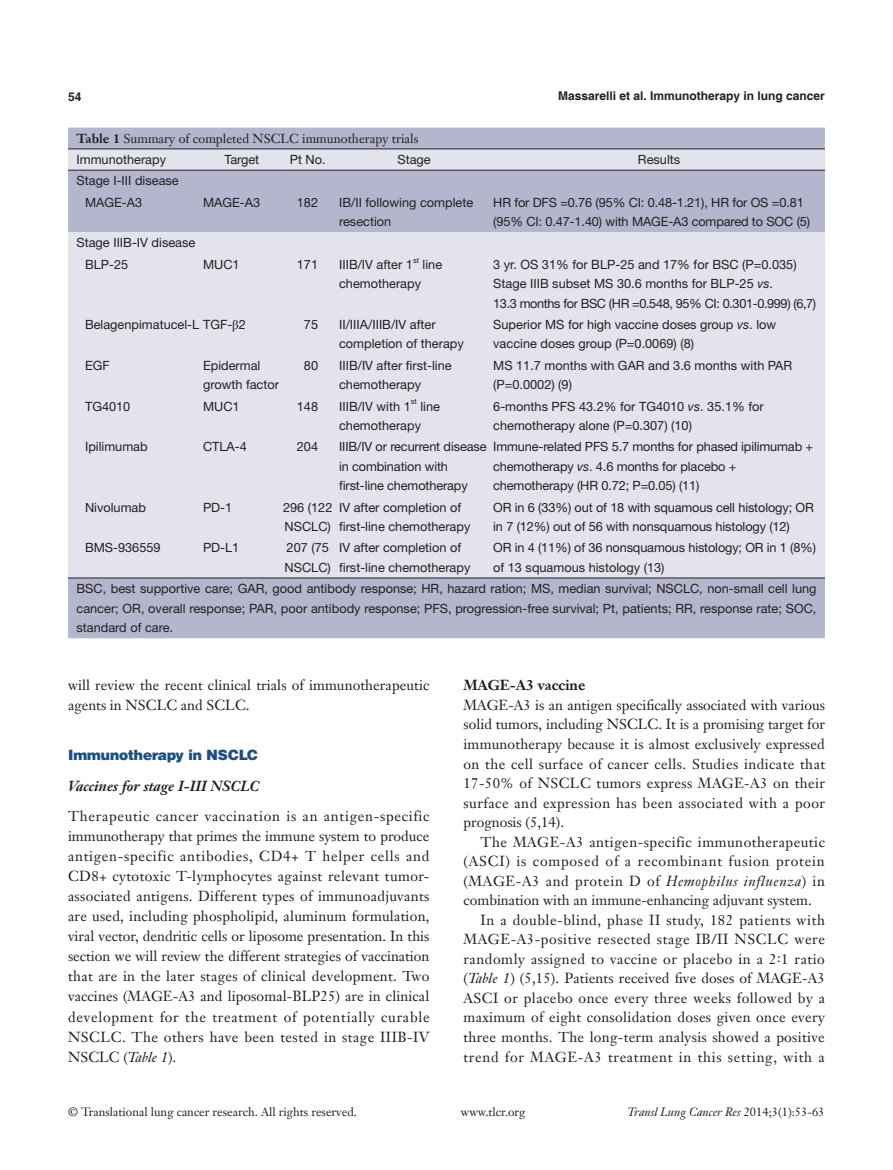
<style>
.page{position:relative;width:893px;height:1170px;background:#fff}
.page>*{position:absolute;margin:0;border:0;box-sizing:border-box;transform-origin:0 0}
.t1{font:14.25px/20.1px "Janson Text LT";letter-spacing:.035em;color:#231f20;text-align:justify}
.t2{font:14.25px/20.1px "Janson Text LT";letter-spacing:.005em;color:#231f20}
.t3{font:14.25px "Janson Text LT";letter-spacing:.01em;color:#231f20}
.t4{font:14.25px "Janson Text LT";color:#231f20}
.t5{font:14.25px "Janson Text LT";letter-spacing:.055em;color:#231f20}
.t6{font:italic 700 14.25px "Janson Text LT";color:#231f20}
.t7{font:900 14.25px "Helvetica";color:#1c5085}
.t8{font:700 14.25px "Janson Text LT";color:#231f20}
.t9{font:12.75px/19.5px "Helvetica Neue LT Pro";color:#231f20}
.t10{font:12.75px "Janson Text LT";color:#231f20}
.t11{font:12px "Janson Text LT";color:#231f20}
.t12{font:700 12px "Helvetica";color:#231f20}
.t13{font:italic 12px "Janson Text LT";color:#231f20}
.t14{font:7.5px "Helvetica Neue LT Pro";color:#231f20}
.s1{font-weight:700}
.s2{font-style:italic}
.s3{font-family:"Times New Roman"}
.s4{font-style:normal}
</style>
<div class="page">
<div style="left:68px;top:128px;width:757px;height:510px;background:#b3b6cd"></div>
<svg style="left:68px;top:149px;width:757px;height:428px;background:#dadce7"></svg>
<hr style="left:68px;top:148px;width:135px;height:1px;background:#231f20">
<hr style="left:203px;top:148px;width:78px;height:1px;background:#231f20">
<hr style="left:281px;top:148px;width:54px;height:1px;background:#231f20">
<hr style="left:335px;top:148px;width:158px;height:1px;background:#231f20">
<hr style="left:493px;top:148px;width:332px;height:1px;background:#231f20">
<hr style="left:68px;top:170px;width:135px;height:1px;background:#231f20">
<hr style="left:203px;top:170px;width:78px;height:1px;background:#231f20">
<hr style="left:281px;top:170px;width:54px;height:1px;background:#231f20">
<hr style="left:335px;top:170px;width:158px;height:1px;background:#231f20">
<hr style="left:493px;top:170px;width:332px;height:1px;background:#231f20">
<hr style="left:68px;top:577px;width:135px;height:1px;background:#231f20">
<hr style="left:203px;top:577px;width:78px;height:1px;background:#231f20">
<hr style="left:281px;top:577px;width:54px;height:1px;background:#231f20">
<hr style="left:335px;top:577px;width:158px;height:1px;background:#231f20">
<hr style="left:493px;top:577px;width:332px;height:1px;background:#231f20">
<p class="t12" style="left:68px;top:89px;width:15px">54</p>
<p class="t12" style="left:558px;top:88px;width:268px">Massarelli et al. Immunotherapy in lung cancer</p>
<p class="t10" style="left:77px;top:130px;width:343px"><span class="s1">Table 1</span> Summary of completed NSCLC immunotherapy trials</p>
<p class="t9" style="left:77px;top:149px;width:91px">Immunotherapy</p>
<p class="t9" style="left:224px;top:149px;width:36px">Target</p>
<p class="t9" style="left:290px;top:149px;width:37px">Pt No.</p>
<p class="t9" style="left:397px;top:149px;width:35px">Stage</p>
<p class="t9" style="left:638px;top:149px;width:44px">Results</p>
<p class="t9" style="left:85px;top:170px;width:95px;line-height:21.3px;text-indent:-9px">Stage I-III disease<br>MAGE-A3</p>
<p class="t9" style="left:203px;top:192px;width:59px">MAGE-A3</p>
<p class="t9" style="left:297px;top:192px;width:23px">182</p>
<p class="t9" style="left:339px;top:192px;width:136px">IB/II following complete resection</p>
<p class="t9" style="left:493px;top:192px;width:318px">HR for DFS =0.76 (95% CI: 0.48-1.21), HR for OS =0.81 (95% CI: 0.47-1.40) with MAGE-A3 compared to SOC (5)</p>
<p class="t9" style="left:85px;top:232px;width:112px;line-height:21.3px;text-indent:-9px">Stage IIIB-IV disease<br>BLP-25</p>
<p class="t9" style="left:203px;top:254px;width:38px">MUC1</p>
<p class="t9" style="left:297px;top:254px;width:23px">171</p>
<p class="t9" style="left:339px;top:254px;width:75px">IIIB/IV after 1</p>
<p class="t14" style="left:413px;top:255px;width:8px">st</p>
<p class="t9" style="left:423px;top:254px;width:21px">line</p>
<p class="t9" style="left:339px;top:273px;width:83px">chemotherapy</p>
<p class="t9" style="left:493px;top:254px;width:324px">3 yr. OS 31% for BLP-25 and 17% for BSC (P=0.035)<br>Stage IIIB subset MS 30.6 months for BLP-25 <span class="s2">vs</span>.<br>13.3 months for BSC (HR =0.548, 95% CI: 0.301-0.999) (6,7)</p>
<p class="t9" style="left:85px;top:314px;width:162px">Belagenpimatucel-L TGF-<span class="s3">β</span>2</p>
<p class="t9" style="left:304px;top:314px;width:16px">75</p>
<p class="t9" style="left:339px;top:314px;width:126px">II/IIIA/IIIB/IV after completion of therapy</p>
<p class="t9" style="left:493px;top:314px;width:284px">Superior MS for high vaccine doses group <span class="s2">vs</span>. low vaccine doses group (P=0.0069) (8)</p>
<p class="t9" style="left:85px;top:355px;width:26px">EGF</p>
<p class="t9" style="left:203px;top:355px;width:78px">Epidermal growth factor</p>
<p class="t9" style="left:304px;top:355px;width:16px">80</p>
<p class="t9" style="left:339px;top:355px;width:114px">IIIB/IV after first-line chemotherapy</p>
<p class="t9" style="left:493px;top:355px;width:301px">MS 11.7 months with GAR and 3.6 months with PAR (P=0.0002) (9)</p>
<p class="t9" style="left:85px;top:396px;width:47px">TG4010</p>
<p class="t9" style="left:203px;top:396px;width:38px">MUC1</p>
<p class="t9" style="left:297px;top:396px;width:23px">148</p>
<p class="t9" style="left:339px;top:396px;width:73px">IIIB/IV with 1</p>
<p class="t14" style="left:411px;top:397px;width:8px">st</p>
<p class="t9" style="left:339px;top:396px;width:102px;text-indent:81px">line chemotherapy</p>
<p class="t9" style="left:493px;top:396px;width:272px">6-months PFS 43.2% for TG4010 <span class="s2">vs</span>. 35.1% for chemotherapy alone (P=0.307) (10)</p>
<p class="t9" style="left:85px;top:436px;width:64px">Ipilimumab</p>
<p class="t9" style="left:203px;top:436px;width:45px">CTLA-4</p>
<p class="t9" style="left:297px;top:436px;width:23px">204</p>
<p class="t9" style="left:339px;top:436px;width:149px">IIIB/IV or recurrent disease in combination with first-line chemotherapy</p>
<p class="t9" style="left:493px;top:436px;width:321px">Immune-related PFS 5.7 months for phased ipilimumab + chemotherapy <span class="s2">vs</span>. 4.6 months for placebo + chemotherapy (HR 0.72; P=0.05) (11)</p>
<p class="t9" style="left:85px;top:497px;width:62px">Nivolumab</p>
<p class="t9" style="left:203px;top:497px;width:31px">PD-1</p>
<p class="t9" style="left:283px;top:497px;width:51px">296 (122<br>NSCLC)</p>
<p class="t9" style="left:339px;top:497px;width:133px">IV after completion of first-line chemotherapy</p>
<p class="t9" style="left:493px;top:497px;width:322px">OR in 6 (33%) out of 18 with squamous cell histology; OR in 7 (12%) out of 56 with nonsquamous histology (12)</p>
<p class="t9" style="left:85px;top:537px;width:77px">BMS-936559</p>
<p class="t9" style="left:203px;top:537px;width:38px">PD-L1</p>
<p class="t9" style="left:285px;top:537px;width:48px">207 (75<br>NSCLC)</p>
<p class="t9" style="left:339px;top:537px;width:133px">IV after completion of first-line chemotherapy</p>
<p class="t9" style="left:493px;top:537px;width:324px">OR in 4 (11%) of 36 nonsquamous histology; OR in 1 (8%) of 13 squamous histology (13)</p>
<p class="t9" style="left:77px;top:578px;width:741px;text-align:justify">BSC, best supportive care; GAR, good antibody response; HR, hazard ration; MS, median survival; NSCLC, non-small cell lung cancer; OR, overall response; PAR, poor antibody response; PFS, progression-free survival; Pt, patients; RR, response rate; SOC, standard of care.</p>
<p class="t2" style="left:68px;top:675px;width:363px">will review the recent clinical trials of immunotherapeutic agents in NSCLC and SCLC.</p>
<p class="t7" style="left:68px;top:746px;width:191px">Immunotherapy in NSCLC</p>
<p class="t6" style="left:68px;top:776px;width:193px">Vaccines for stage I-III NSCLC</p>
<p class="t1" style="left:68px;top:805px;width:363px">Therapeutic cancer vaccination is an antigen-specific immunotherapy that primes the immune system to produce antigen-specific antibodies, CD4+ T helper cells and CD8+ cytotoxic T-lymphocytes against relevant tumor&shy;associated antigens. Different types of immunoadjuvants are used, including phospholipid, aluminum formulation, viral vector, dendritic cells or liposome presentation. In this section we will review the different strategies of vaccination that are in the later stages of clinical development. Two vaccines (MAGE-A3 and liposomal-BLP25) are in clinical development for the treatment of potentially curable NSCLC. The others have been tested in stage IIIB-IV NSCLC (<span class="s2">Table 1</span>).</p>
<p class="t8" style="left:463px;top:676px;width:123px">MAGE-A3 vaccine</p>
<p class="t1" style="left:463px;top:695px;width:363px;line-height:19.5px">MAGE-A3 is an antigen specifically associated with various solid tumors, including NSCLC. It is a promising target for immunotherapy because it is almost exclusively expressed on the cell surface of cancer cells. Studies indicate that 17-50% of NSCLC tumors express MAGE-A3 on their surface and expression has been associated with a poor prognosis (5,14).</p>
<p class="t1" style="left:480px;top:831px;width:346px">The MAGE-A3 antigen-specific immunotherapeutic</p>
<p class="t5" style="left:463px;top:852px;width:363px">(ASCI) is composed of a recombinant fusion protein</p>
<p class="t1" style="left:463px;top:870px;width:363px">(MAGE-A3 and protein D of <span class="s2">Hemophilus influenza</span>) in</p>
<p class="t4" style="left:463px;top:891px;width:350px">combination with an immune-enhancing adjuvant system.</p>
<p class="t1" style="left:480px;top:909px;width:346px">In a double-blind, phase II study, 182 patients with</p>
<p class="t1" style="left:463px;top:929px;width:363px">MAGE-A3-positive resected stage IB/II NSCLC were</p>
<p class="t1" style="left:463px;top:948px;width:363px">randomly assigned to vaccine or placebo in a 2:1 ratio</p>
<p class="t3" style="left:463px;top:969px;width:363px">(<span class="s2">Table 1</span>) (5,15). Patients received five doses of MAGE-A3</p>
<p class="t1" style="left:463px;top:987px;width:363px">ASCI or placebo once every three weeks followed by a</p>
<p class="t1" style="left:463px;top:1007px;width:363px">maximum of eight consolidation doses given once every</p>
<p class="t1" style="left:463px;top:1026px;width:363px">three months. The long-term analysis showed a positive</p>
<p class="t1" style="left:463px;top:1046px;width:363px">trend for MAGE-A3 treatment in this setting, with a</p>
<p class="t11" style="left:68px;top:1104px;width:290px">© Translational lung cancer research. All rights reserved.</p>
<p class="t11" style="left:461px;top:1104px;width:66px">www.tlcr.org</p>
<p class="t13" style="left:627px;top:1104px;width:199px">Transl Lung Cancer Res <span class="s4">2014;3(1):53-63</span></p>
</div>
